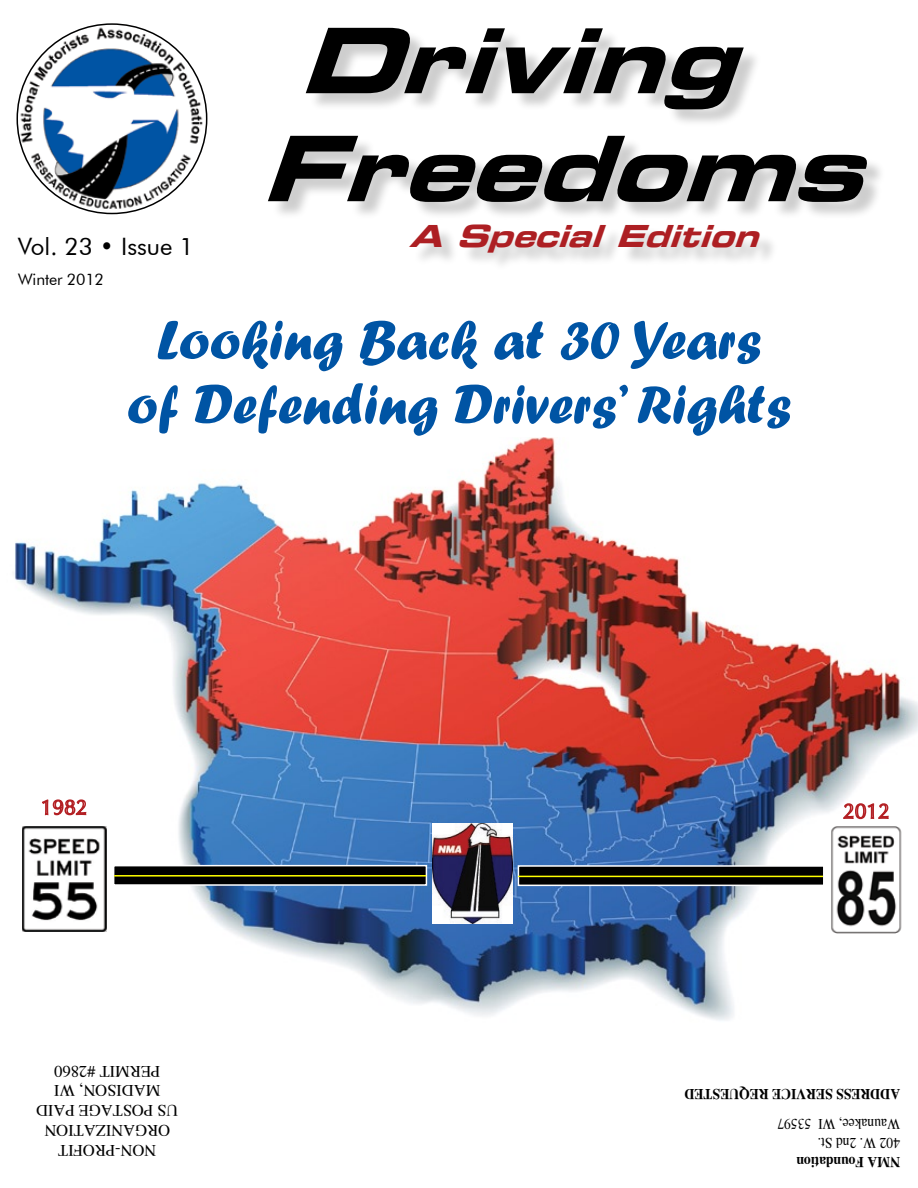
<style>
.page{position:relative;width:918px;height:1188px;background:#fff}
.page>*{position:absolute;margin:0;border:0;box-sizing:border-box;transform-origin:0 0}
.t1{font:italic 90px/108px "Eurostile Bold Extended Two";color:#000}
.t2{font:57px/64.5px "Forte";color:#0054a4;text-align:center}
.t3{font:italic 30px "Eurostile Bold Extended Two";color:#ad1f23}
.t4{font:24px "Futura BT";color:#000}
.t5{font:16.5px/19.8px "Times";color:#000;text-align:center}
.t6{font:15.9px "Futura BT";letter-spacing:-.01em;color:#000}
.t7{font:700 15px "Times";color:#000;scale:.91 1}
.t8{font:15px/19.2px "Times";color:#000;scale:.91 1}
</style>
<div class="page">
<div style="left:270px;top:29px;width:617px;height:193px;background:#000;opacity:.2"></div>
<div style="left:412px;top:226px;width:367px;height:46px;background:#000;opacity:.2"></div>
<img style="left:14px;top:437px;width:904px;height:584px">
<img style="left:22px;top:826px;width:84px;height:106px">
<svg style="left:41px;top:798px;width:46px;height:18px"></svg>
<div style="left:518px;top:866px;width:306px;height:19px;background:#000"></div>
<div style="left:518px;top:865px;width:307px;height:21px;border:2px solid #fff"></div>
<img style="left:831px;top:826px;width:73px;height:107px">
<hr style="left:518px;top:876px;width:305px;height:1px;background:#ff0">
<svg style="left:842px;top:802px;width:47px;height:18px"></svg>
<img style="left:17px;top:24px;width:190px;height:190px;border-radius:50%">
<img style="left:432px;top:824px;width:81px;height:99px">
<div style="left:114px;top:866px;width:312px;height:19px;background:#000"></div>
<div style="left:113px;top:865px;width:314px;height:21px;border:2px solid #fff"></div>
<hr style="left:114px;top:875px;width:312px;height:2px;background:#ff0">
<h3 class="t4" style="left:18px;top:232px;width:177px">Vol. 23 • Issue 1</h3>
<p class="t6" style="left:18px;top:270px;width:87px">Winter 2012</p>
<h1 class="t1" style="left:261px;top:5px;width:645px;text-indent:37px">Driving<br>Freedoms</h1>
<h3 class="t3" style="left:409px;top:215px;width:365px">A SpecialEdition</h3>
<h2 class="t2" style="left:127px;top:307px;width:666px">Looking Back at 30 Years of Defending Drivers’ Rights</h2>
<p class="t5" style="left:178px;top:1160px;width:144px;rotate:-180deg">NON-PROFIT<br>ORGANIZATION<br>US POSTAGE PAID<br>MADISON, WI<br>PERMIT #2860</p>
<p class="t7" style="left:900px;top:1102px;width:238px;rotate:-180deg">ADDRESS SERVICE REQUESTED</p>
<p class="t8" style="left:900px;top:1153px;width:136px;rotate:-180deg">402 W. 2nd St.<br>Waunakee, WI 53597</p>
<p class="t7" style="left:900px;top:1171px;width:115px;rotate:-180deg">NMA Foundation</p>
</div>
